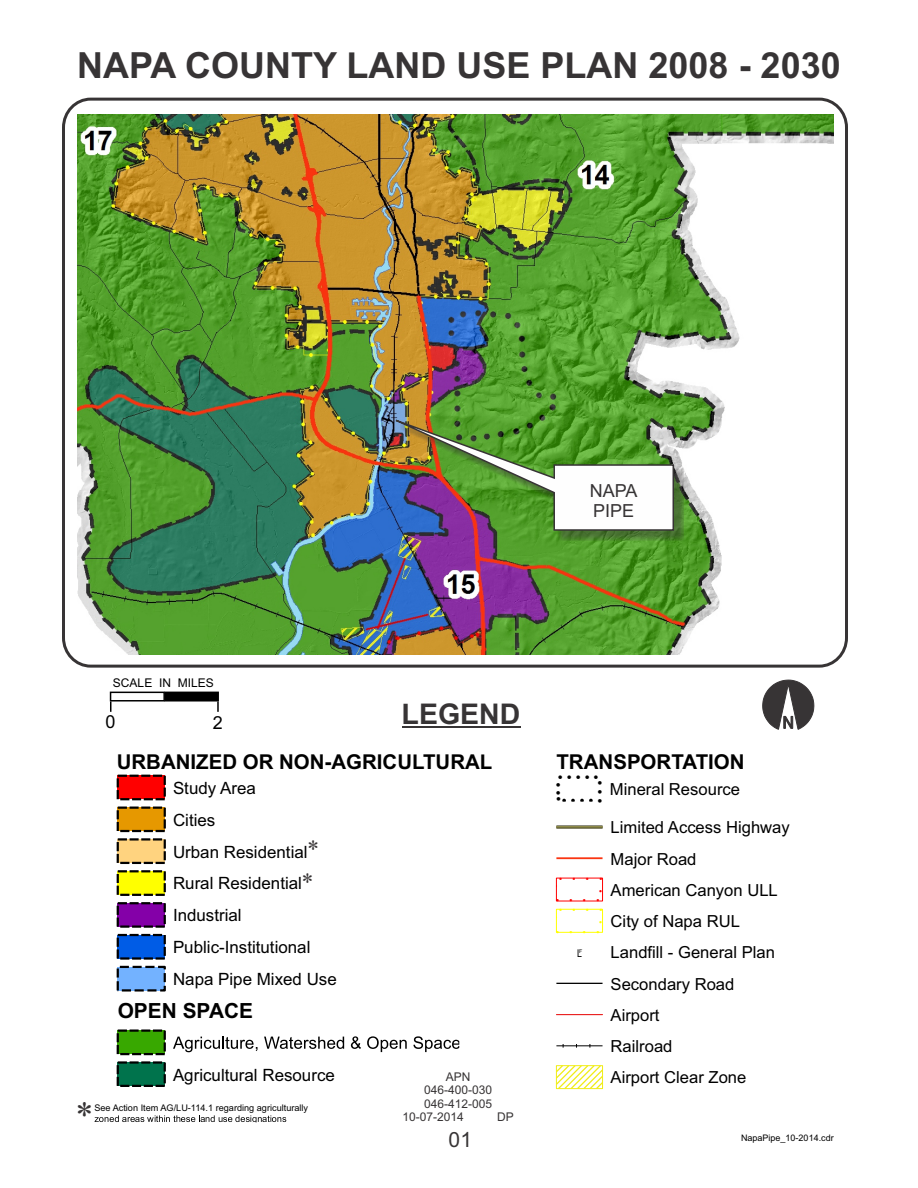
<style>
.page{position:relative;width:918px;height:1188px;background:#fff}
.page>*{position:absolute;margin:0;border:0;box-sizing:border-box;transform-origin:0 0}
.t1{font:700 36px "Arial";color:#373435}
.t2{font:36px "Times New Roman";color:#373435}
.t3{font:700 28.5px "Arial";color:#373435}
.t4{font:24.15px/32.1px "Times New Roman";color:#373435}
.t5{font:21px "Arial";color:#373435}
.t6{font:700 20.85px "Arial";color:#000}
.t7{font:700 20.55px "Arial";color:#000}
.t8{font:700 20.4px "Arial";color:#000}
.t9{font:18px/20.1px "Arial";color:#373435}
.t10{font:18px "Arial";color:#000}
.t11{font:16.95px/31.8px "Arial";color:#000}
.t12{font:16.65px/31.3px "Arial";color:#000}
.t13{font:12px "Arial";color:#373435}
.t14{font:12px "Arial";color:#000}
.t15{font:10.65px "Arial Narrow";color:#000}
.t16{font:9.15px "Arial";color:#000}
.t17{font:9px "Arial";color:#000}
.t18{font:5.25px "ESRI Default Marker";color:#000}
.t19{font:3.3px "ESRI Default Marker";color:#f00}
.t20{font:3.3px "ESRI Default Marker";color:#ff0}
</style>
<div class="page">
<div style="left:62px;top:98px;width:786px;height:570px;border:3px solid #373435;border-radius:28px"></div>
<hr style="left:402px;top:726px;width:118px;height:2px;background:#373435">
<svg style="left:109px;top:691px;width:110px;height:21px"></svg>
<svg style="left:762px;top:680px;width:52px;height:50px"></svg>
<svg style="left:95px;top:1115px;width:191px;height:7px"></svg>
<img style="left:78px;top:114px;width:756px;height:540px">
<div style="left:400px;top:424px;width:284px;height:117px;background:#373435;opacity:.44"></div>
<img style="left:361px;top:406px;width:314px;height:125px">
<svg style="left:117px;top:775px;width:49px;height:25px"></svg>
<svg style="left:117px;top:807px;width:49px;height:25px"></svg>
<svg style="left:117px;top:838px;width:49px;height:26px"></svg>
<svg style="left:117px;top:870px;width:49px;height:26px"></svg>
<svg style="left:117px;top:902px;width:49px;height:26px"></svg>
<svg style="left:117px;top:934px;width:49px;height:58px;background:#4b82cd"></svg>
<svg style="left:117px;top:1029px;width:49px;height:26px"></svg>
<svg style="left:173px;top:1037px;width:85px;height:15px"></svg>
<svg style="left:264px;top:1037px;width:80px;height:12px"></svg>
<svg style="left:351px;top:1036px;width:10px;height:13px"></svg>
<svg style="left:367px;top:1036px;width:40px;height:16px"></svg>
<svg style="left:413px;top:1036px;width:46px;height:16px"></svg>
<svg style="left:117px;top:1061px;width:49px;height:26px"></svg>
<hr style="left:556px;top:826px;width:47px;height:3px;background:#000">
<hr style="left:556px;top:826px;width:47px;height:2px;background:#fffb86">
<hr style="left:556px;top:827px;width:47px;height:1px;background:#000">
<hr style="left:556px;top:857px;width:47px;height:2px;background:#fa3411">
<svg style="left:556px;top:878px;width:47px;height:23px"></svg>
<svg style="left:556px;top:909px;width:47px;height:24px"></svg>
<hr style="left:556px;top:983px;width:47px;height:1px;background:#000">
<hr style="left:556px;top:1014px;width:47px;height:1px;background:#e60000">
<hr style="left:556px;top:1045px;width:47px;height:1px;background:#000">
<svg style="left:555px;top:1065px;width:48px;height:25px"></svg>
<svg style="left:562px;top:799px;width:31px;height:3px"></svg>
<h1 class="t1" style="left:77px;top:52px;width:765px">NAPA COUNTY LAND USE PLAN 2008 - 2030</h1>
<p class="t9" style="left:590px;top:483px;width:49px">NAPA<br>PIPE</p>
<p class="t14" style="left:113px;top:679px;width:102px">SCALE IN MILES</p>
<p class="t10" style="left:105px;top:715px;width:12px">0</p>
<p class="t10" style="left:213px;top:716px;width:12px">2</p>
<h2 class="t3" style="left:402px;top:703px;width:120px">LEGEND</h2>
<p class="t8" style="left:117px;top:754px;width:377px">URBANIZED OR NON-AGRICULTURAL</p>
<p class="t11" style="left:173px;top:774px;width:165px">Study Area<br>Cities<br>Urban Residential<br>Rural Residential<br>Industrial<br>Public-Institutional<br>Napa Pipe Mixed Use</p>
<p class="t6" style="left:118px;top:1003px;width:137px">OPEN SPACE</p>
<h3 class="t4" style="left:302px;top:836px;width:19px">* *</h3>
<p class="t11" style="left:173px;top:1060px;width:163px">Agricultural Resource</p>
<h1 class="t2" style="left:75px;top:1102px;width:19px">*</h1>
<p class="t16" style="left:94px;top:1105px;width:215px">See Action Item AG/LU-114.1 regarding agriculturally</p>
<p class="t13" style="left:446px;top:1072px;width:26px">APN</p>
<p class="t13" style="left:424px;top:1086px;width:70px">046-400-030</p>
<p class="t13" style="left:424px;top:1099px;width:70px">046-412-005</p>
<p class="t13" style="left:402px;top:1112px;width:63px">10-07-2014</p>
<p class="t13" style="left:497px;top:1112px;width:18px">DP</p>
<p class="t5" style="left:449px;top:1132px;width:25px">01</p>
<p class="t7" style="left:556px;top:754px;width:190px">TRANSPORTATION</p>
<p class="t18" style="left:558px;top:776px;width:41px">!!!!!</p>
<p class="t18" style="left:602px;top:781px;width:5px;rotate:90deg">!</p>
<p class="t18" style="left:560px;top:783px;width:5px;rotate:90deg">!</p>
<p class="t18" style="left:602px;top:790px;width:5px;rotate:90deg">!</p>
<p class="t18" style="left:561px;top:797px;width:5px;rotate:90deg">!</p>
<p class="t12" style="left:610px;top:775px;width:132px">Mineral Resource</p>
<p class="t18" style="left:560px;top:791px;width:5px;rotate:90deg">!</p>
<p class="t18" style="left:602px;top:799px;width:5px;rotate:90deg">!</p>
<p class="t19" style="left:560px;top:878px;width:4px">!</p>
<p class="t19" style="left:573px;top:878px;width:4px">!</p>
<p class="t19" style="left:586px;top:878px;width:4px">!</p>
<p class="t19" style="left:600px;top:878px;width:4px">!</p>
<p class="t19" style="left:602px;top:890px;width:4px;rotate:90deg">!</p>
<p class="t19" style="left:559px;top:902px;width:4px;rotate:-180deg">!</p>
<p class="t19" style="left:572px;top:902px;width:4px;rotate:-180deg">!</p>
<p class="t19" style="left:586px;top:902px;width:4px;rotate:-180deg">!</p>
<p class="t19" style="left:599px;top:902px;width:4px;rotate:-180deg">!</p>
<p class="t20" style="left:560px;top:909px;width:4px">!</p>
<p class="t20" style="left:573px;top:909px;width:4px">!</p>
<p class="t20" style="left:586px;top:909px;width:4px">!</p>
<p class="t20" style="left:600px;top:909px;width:4px">!</p>
<p class="t20" style="left:602px;top:921px;width:4px;rotate:90deg">!</p>
<p class="t20" style="left:559px;top:933px;width:4px;rotate:-180deg">!</p>
<p class="t20" style="left:572px;top:933px;width:4px;rotate:-180deg">!</p>
<p class="t20" style="left:586px;top:933px;width:4px;rotate:-180deg">!</p>
<p class="t20" style="left:599px;top:933px;width:4px;rotate:-180deg">!</p>
<p class="t12" style="left:611px;top:813px;width:181px">Limited Access Highway<br>Major Road</p>
<p class="t12" style="left:611px;top:876px;width:169px">American Canyon ULL</p>
<p class="t12" style="left:611px;top:907px;width:131px">City of Napa RUL</p>
<p class="t15" style="left:577px;top:949px;width:7px">L<sup>F</sup></p>
<p class="t12" style="left:611px;top:938px;width:166px">Landfill - General Plan<br>Secondary Road<br>Airport<br>Railroad<br>Airport Clear Zone</p>
<p class="t17" style="left:741px;top:1134px;width:94px">NapaPipe_10-2014.cdr</p>
</div>
